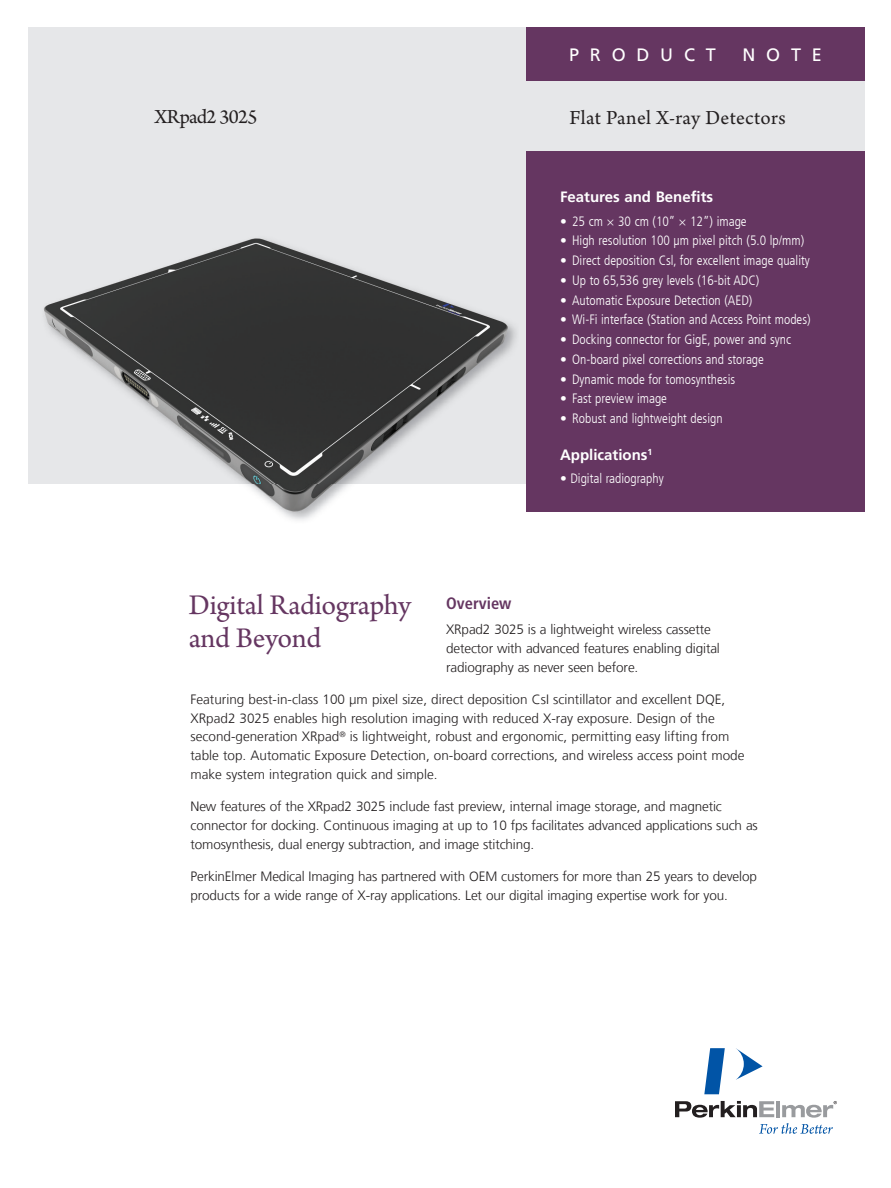
<style>
.page{position:relative;width:891px;height:1188px;background:#fff}
.page>*{position:absolute;margin:0;border:0;box-sizing:border-box;transform-origin:0 0}
.t1{font:30px/33px "Arno Pro";letter-spacing:-.01em;color:#653661}
.t2{font:21px "Arno Pro";letter-spacing:.005em;color:#231f20}
.t3{font:21px "Arno Pro";letter-spacing:-.03em;color:#231f20}
.t4{font:condensed 18px "Frutiger LT Com";letter-spacing:.32em;color:#fff}
.t5{font:18px "Frutiger LT Com";letter-spacing:.6em;color:#fff}
.t6{font:700 condensed 16.5px "Frutiger LT Com";color:#653661}
.t7{font:700 15px "Frutiger LT Com";color:#fff}
.t8{font:300 13.5px/18.8px "Frutiger LT Com";letter-spacing:-.01em;color:#231f20}
.t9{font:300 condensed 13.5px "Frutiger LT Com";color:#fff}
</style>
<div class="page">
<div style="left:28px;top:27px;width:837px;height:456px;background:#e6e7e9"></div>
<div style="left:526px;top:151px;width:339px;height:361px;background:#653661"></div>
<div style="left:526px;top:27px;width:339px;height:54px;background:#653661"></div>
<svg style="left:736px;top:1048px;width:27px;height:32px"></svg>
<svg style="left:704px;top:1048px;width:21px;height:46px"></svg>
<svg style="left:675px;top:1101px;width:162px;height:33px"></svg>
<img style="left:41px;top:238px;width:478px;height:282px">
<h2 class="t3" style="left:154px;top:105px;width:105px">XRpad2 3025</h2>
<h3 class="t5" style="left:569px;top:44px;width:148px">PRODUCT</h3>
<h3 class="t5" style="left:743px;top:44px;width:81px">NOTE</h3>
<h3 class="t4" style="left:584px;top:44px;width:223px">APPLICATION N TE</h3>
<h2 class="t2" style="left:569px;top:106px;width:218px">Flat Panel X-ray Detectors</h2>
<p class="t7" style="left:560px;top:188px;width:155px">Features and Benefits</p>
<p class="t9" style="left:560px;top:213px;width:188px">• 25 cm × 30 cm (10” × 12”) image</p>
<p class="t9" style="left:560px;top:233px;width:246px">• High resolution 100 μm pixel pitch (5.0 lp/mm)</p>
<p class="t9" style="left:560px;top:253px;width:251px">• Direct deposition Csl, for excellent image quality</p>
<p class="t9" style="left:560px;top:272px;width:201px">• Up to 65,536 grey levels (16-bit ADC)</p>
<p class="t9" style="left:560px;top:292px;width:194px">• Automatic Exposure Detection (AED)</p>
<p class="t9" style="left:560px;top:312px;width:252px">• Wi-Fi interface (Station and Access Point modes)</p>
<p class="t9" style="left:560px;top:332px;width:232px">• Docking connector for GigE, power and sync</p>
<p class="t9" style="left:560px;top:351px;width:205px">• On-board pixel corrections and storage</p>
<p class="t9" style="left:560px;top:371px;width:177px">• Dynamic mode for tomosynthesis</p>
<p class="t9" style="left:560px;top:391px;width:108px">• Fast preview image</p>
<p class="t9" style="left:560px;top:411px;width:164px">• Robust and lightweight design</p>
<p class="t7" style="left:560px;top:446px;width:94px">Applications<sup>1</sup></p>
<p class="t9" style="left:560px;top:471px;width:105px">• Digital radiography</p>
<h1 class="t1" style="left:189px;top:590px;width:224px">Digital Radiography and Beyond</h1>
<p class="t6" style="left:446px;top:593px;width:67px">Overview</p>
<p class="t8" style="left:446px;top:620px;width:275px">XRpad2 3025 is a lightweight wireless cassette detector with advanced features enabling digital radiography as never seen before.</p>
<p class="t8" style="left:191px;top:690px;width:555px">Featuring best-in-class 100 μm pixel size, direct deposition CsI scintillator and excellent DQE, XRpad2 3025 enables high resolution imaging with reduced X-ray exposure. Design of the second-generation XRpad<sup>®</sup> is lightweight, robust and ergonomic, permitting easy lifting from table top. Automatic Exposure Detection, on-board corrections, and wireless access point mode make system integration quick and simple.</p>
<p class="t8" style="left:191px;top:797px;width:569px">New features of the XRpad2 3025 include fast preview, internal image storage, and magnetic connector for docking. Continuous imaging at up to 10 fps facilitates advanced applications such as tomosynthesis, dual energy subtraction, and image stitching.</p>
<p class="t8" style="left:191px;top:867px;width:568px">PerkinElmer Medical Imaging has partnered with OEM customers for more than 25 years to develop products for a wide range of X-ray applications. Let our digital imaging expertise work for you.</p>
</div>
